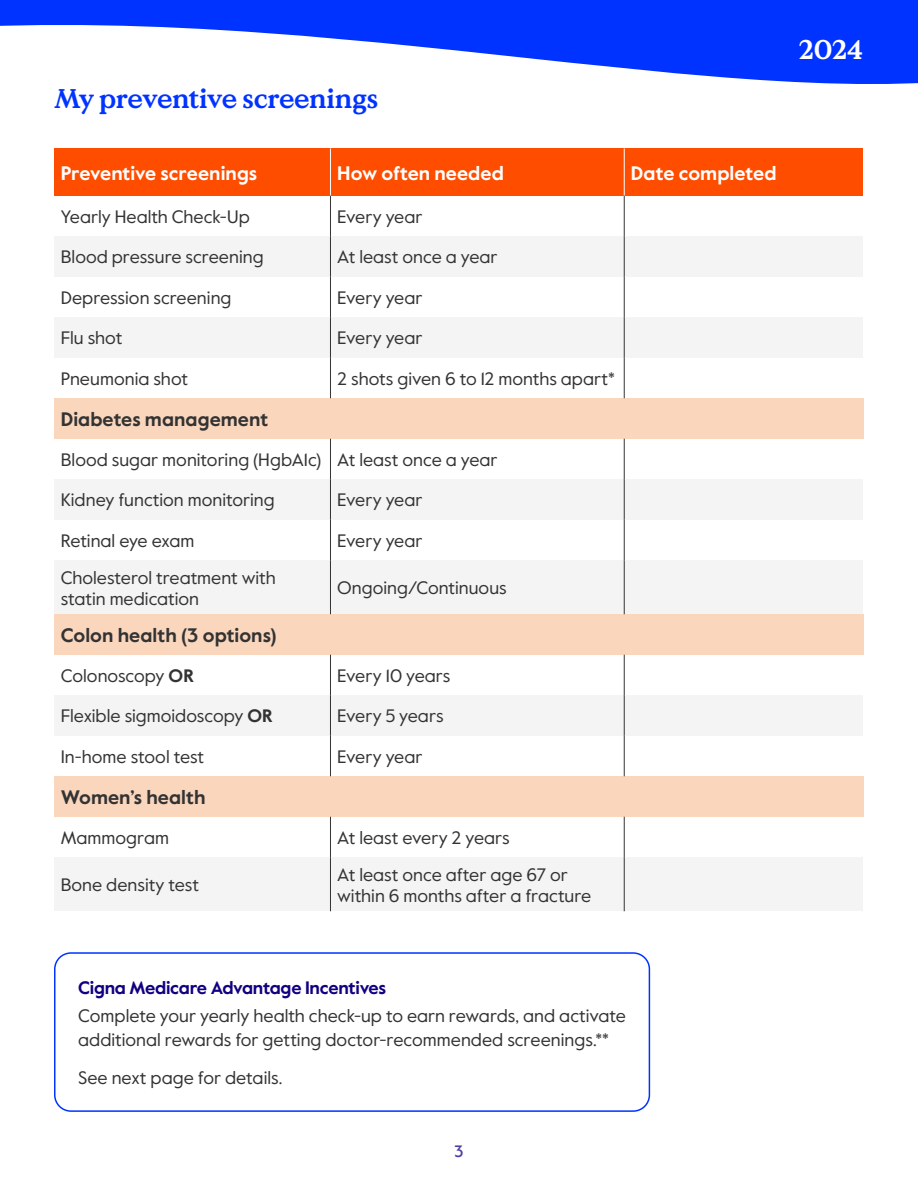
<style>
.page{position:relative;width:918px;height:1188px;background:#fff}
.page>*{position:absolute;margin:0;border:0;box-sizing:border-box;transform-origin:0 0}
.t1{font:700 27px "Value Serif Pro";letter-spacing:-.02em;color:#03f}
.t2{font:700 27px "Value Serif Pro";color:#fff}
.t3{font:700 19.5px "Value Sans Pro";letter-spacing:.005em;color:#333}
.t4{font:700 19.5px "Value Sans Pro";letter-spacing:.005em;color:#fff}
.t5{font:18px/36.8px "Value Sans Pro";color:#333}
.t6{font:500 16.5px "Value Sans Pro";color:#4d40a0}
.s1{font-weight:700}
.s2{font-weight:700;color:#110081}
</style>
<div class="page">
<svg style="left:0;top:0;width:918px;height:84px;fill:#03f"></svg>
<div style="left:54px;top:148px;width:276px;height:48px;background:#ff4d00"></div>
<div style="left:330px;top:148px;width:294px;height:48px;background:#ff4d00"></div>
<div style="left:624px;top:148px;width:239px;height:48px;background:#ff4d00"></div>
<div style="left:54px;top:236px;width:276px;height:41px;background:#f4f4f4"></div>
<div style="left:330px;top:236px;width:294px;height:41px;background:#f4f4f4"></div>
<div style="left:624px;top:236px;width:239px;height:41px;background:#f4f4f4"></div>
<div style="left:54px;top:317px;width:276px;height:41px;background:#f4f4f4"></div>
<div style="left:330px;top:317px;width:294px;height:41px;background:#f4f4f4"></div>
<div style="left:624px;top:317px;width:239px;height:41px;background:#f4f4f4"></div>
<div style="left:54px;top:695px;width:276px;height:41px;background:#f4f4f4"></div>
<div style="left:330px;top:695px;width:294px;height:41px;background:#f4f4f4"></div>
<div style="left:624px;top:695px;width:239px;height:41px;background:#f4f4f4"></div>
<div style="left:54px;top:857px;width:276px;height:54px;background:#f4f4f4"></div>
<div style="left:330px;top:857px;width:294px;height:54px;background:#f4f4f4"></div>
<div style="left:624px;top:857px;width:239px;height:54px;background:#f4f4f4"></div>
<div style="left:54px;top:398px;width:809px;height:41px;background:#fad6bd"></div>
<div style="left:54px;top:614px;width:809px;height:41px;background:#fad6bd"></div>
<div style="left:54px;top:776px;width:809px;height:41px;background:#fad6bd"></div>
<div style="left:54px;top:479px;width:276px;height:41px;background:#f4f4f4"></div>
<div style="left:330px;top:479px;width:294px;height:41px;background:#f4f4f4"></div>
<div style="left:624px;top:479px;width:239px;height:41px;background:#f4f4f4"></div>
<div style="left:54px;top:560px;width:276px;height:54px;background:#f4f4f4"></div>
<div style="left:330px;top:560px;width:294px;height:54px;background:#f4f4f4"></div>
<div style="left:624px;top:560px;width:239px;height:54px;background:#f4f4f4"></div>
<hr style="left:624px;top:439px;width:1px;height:40px;background:#333">
<hr style="left:624px;top:655px;width:1px;height:40px;background:#333">
<hr style="left:624px;top:695px;width:1px;height:41px;background:#333">
<hr style="left:330px;top:439px;width:1px;height:40px;background:#333">
<hr style="left:330px;top:655px;width:1px;height:40px;background:#333">
<hr style="left:330px;top:695px;width:1px;height:41px;background:#333">
<hr style="left:330px;top:479px;width:1px;height:41px;background:#333">
<hr style="left:624px;top:479px;width:1px;height:41px;background:#333">
<hr style="left:624px;top:560px;width:1px;height:54px;background:#333">
<hr style="left:330px;top:560px;width:1px;height:54px;background:#333">
<hr style="left:330px;top:148px;width:1px;height:48px;background:#fff">
<hr style="left:624px;top:148px;width:1px;height:48px;background:#fff">
<hr style="left:330px;top:196px;width:1px;height:40px;background:#333">
<hr style="left:624px;top:196px;width:1px;height:40px;background:#333">
<hr style="left:330px;top:236px;width:1px;height:41px;background:#333">
<hr style="left:624px;top:236px;width:1px;height:41px;background:#333">
<hr style="left:330px;top:277px;width:1px;height:40px;background:#333">
<hr style="left:624px;top:277px;width:1px;height:40px;background:#333">
<hr style="left:330px;top:317px;width:1px;height:41px;background:#333">
<hr style="left:624px;top:317px;width:1px;height:41px;background:#333">
<hr style="left:330px;top:358px;width:1px;height:40px;background:#333">
<hr style="left:624px;top:358px;width:1px;height:40px;background:#333">
<hr style="left:330px;top:520px;width:1px;height:40px;background:#333">
<hr style="left:624px;top:520px;width:1px;height:40px;background:#333">
<hr style="left:330px;top:736px;width:1px;height:40px;background:#333">
<hr style="left:330px;top:817px;width:1px;height:40px;background:#333">
<hr style="left:330px;top:857px;width:1px;height:54px;background:#333">
<hr style="left:624px;top:736px;width:1px;height:40px;background:#333">
<hr style="left:624px;top:817px;width:1px;height:40px;background:#333">
<hr style="left:624px;top:857px;width:1px;height:54px;background:#333">
<div style="left:54px;top:952px;width:596px;height:160px;border:2px solid #03f;border-radius:16px"></div>
<h1 class="t1" style="left:54px;top:83px;width:326px">My preventive screenings</h1>
<p class="t4" style="left:61px;top:161px;width:198px">Preventive screenings</p>
<p class="t4" style="left:337px;top:161px;width:168px">How often needed</p>
<p class="t4" style="left:631px;top:161px;width:147px">Date completed</p>
<p class="t5" style="left:61px;top:199px;width:191px">Yearly Health Check-Up</p>
<p class="t5" style="left:61px;top:239px;width:204px">Blood pressure screening</p>
<p class="t5" style="left:61px;top:280px;width:172px">Depression screening</p>
<p class="t5" style="left:61px;top:320px;width:63px">Flu shot</p>
<p class="t5" style="left:61px;top:361px;width:129px">Pneumonia shot</p>
<p class="t5" style="left:337px;top:199px;width:87px">Every year</p>
<p class="t5" style="left:337px;top:239px;width:162px">At least once a year</p>
<p class="t5" style="left:337px;top:280px;width:87px">Every year</p>
<p class="t5" style="left:337px;top:320px;width:87px">Every year</p>
<p class="t5" style="left:337px;top:361px;width:279px">2 shots given 6 to 12 months apart*</p>
<p class="t3" style="left:61px;top:407px;width:209px">Diabetes management</p>
<p class="t5" style="left:61px;top:442px;width:262px">Blood sugar monitoring (HgbA1c)</p>
<p class="t5" style="left:61px;top:482px;width:215px">Kidney function monitoring</p>
<p class="t5" style="left:61px;top:523px;width:216px">Retinal eye exam<br>Cholesterol treatment with</p>
<p class="t5" style="left:61px;top:580px;width:140px">statin medication</p>
<p class="t3" style="left:61px;top:623px;width:217px">Colon health (3 options)</p>
<p class="t5" style="left:61px;top:658px;width:135px">Colonoscopy <span class="s1">OR</span></p>
<p class="t5" style="left:61px;top:698px;width:214px">Flexible sigmoidoscopy <span class="s1">OR</span></p>
<p class="t5" style="left:61px;top:739px;width:145px">In-home stool test</p>
<p class="t3" style="left:61px;top:785px;width:146px">Women’s health</p>
<p class="t5" style="left:61px;top:820px;width:110px">Mammogram</p>
<p class="t5" style="left:61px;top:867px;width:140px">Bone density test</p>
<p class="t5" style="left:337px;top:442px;width:162px">At least once a year</p>
<p class="t5" style="left:337px;top:482px;width:87px">Every year</p>
<p class="t5" style="left:337px;top:523px;width:87px">Every year</p>
<p class="t5" style="left:337px;top:570px;width:171px">Ongoing/Continuous</p>
<p class="t5" style="left:337px;top:658px;width:115px">Every 10 years</p>
<p class="t5" style="left:337px;top:698px;width:108px">Every 5 years</p>
<p class="t5" style="left:337px;top:739px;width:87px">Every year</p>
<p class="t5" style="left:337px;top:820px;width:232px">At least every 2 years<br>At least once after age 67 or</p>
<p class="t5" style="left:337px;top:877px;width:256px">within 6 months after a fracture</p>
<h1 class="t2" style="left:799px;top:34px;width:66px">2024</h1>
<p class="t5" style="left:78px;top:974px;width:549px;line-height:28.3px"><span class="s2">Cigna Medicare Advantage Incentives<br></span>Complete your yearly health check-up to earn rewards, and activate</p>
<p class="t5" style="left:78px;top:1022px;width:532px;line-height:37.5px">additional rewards for getting doctor-recommended screenings.**<br>See next page for details.</p>
<p class="t6" style="left:454px;top:1141px;width:11px">3</p>
</div>
